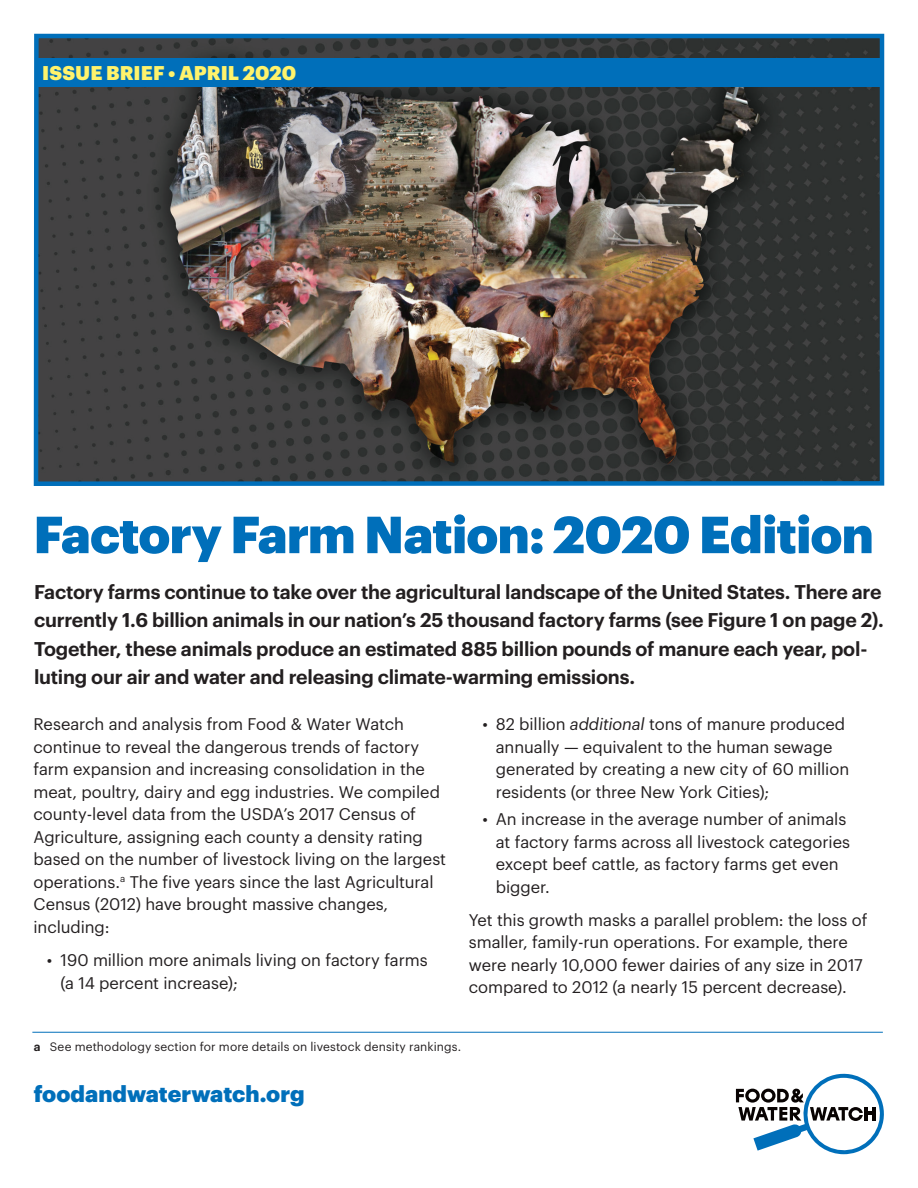
<style>
.page{position:relative;width:918px;height:1188px;background:#fff}
.page>*{position:absolute;margin:0;border:0;box-sizing:border-box;transform-origin:0 0}
.t1{font:900 51px "Graphik";letter-spacing:-.015em;color:#006fba}
.t2{font:900 22.5px "Graphik";color:#006fba}
.t3{font:600 19.5px/28.5px "Graphik";letter-spacing:-.01em;color:#231f20}
.t4{font:900 19.5px "Graphik";color:#fff36c}
.t5{font:16.5px/22.5px "Graphik";letter-spacing:-.005em;color:#231f20}
.t6{font:12px "Graphik";letter-spacing:.01em;color:#231f20}
.s1{font-style:italic}
.s2{font-weight:600}
</style>
<div class="page">
<img style="left:39px;top:39px;width:840px;height:442px">
<div style="left:34px;top:34px;width:850px;height:452px;border:4px solid #006fba"></div>
<div style="left:37px;top:58px;width:844px;height:28px;background:#006fba"></div>
<svg style="left:736px;top:1074px;width:148px;height:80px"></svg>
<hr style="left:32px;top:1032px;width:851px;height:1px;background:#006fba">
<p class="t4" style="left:42px;top:65px;width:256px">ISSUE BRIEF • APRIL 2020</p>
<h1 class="t1" style="left:33px;top:514px;width:842px">Factory Farm Nation: 2020 Edition</h1>
<p class="t3" style="left:34px;top:579px;width:851px">Factory farms continue to take over the agricultural landscape of the United States. There are currently 1.6 billion animals in our nation’s 25 thousand factory farms (see Figure 1 on page 2).<br>Together, these animals produce an estimated 885 billion pounds of manure each year, pol&shy;luting our air and water and releasing climate-warming emissions.</p>
<p class="t5" style="left:33px;top:714px;width:414px">Research and analysis from Food &amp; Water Watch continue to reveal the dangerous trends of factory farm expansion and increasing consolidation in the meat, poultry, dairy and egg industries. We compiled county-level data from the USDA’s 2017 Census of Agriculture, assigning each county a density rating based on the number of livestock living on the largest operations.<sup>a</sup> The five years since the last Agricultural Census (2012) have brought massive changes, including:</p>
<p class="t5" style="left:60px;top:950px;width:369px;text-indent:-14px">• 190 million more animals living on factory farms (a 14 percent increase);</p>
<p class="t5" style="left:496px;top:714px;width:355px;text-indent:-14px">• 82 billion <span class="s1">additional</span> tons of manure produced annually — equivalent to the human sewage generated by creating a new city of 60 million residents (or three New York Cities);</p>
<p class="t5" style="left:496px;top:809px;width:356px;text-indent:-14px">• An increase in the average number of animals at factory farms across all livestock categories except beef cattle, as factory farms get even bigger.</p>
<p class="t5" style="left:469px;top:910px;width:400px">Yet this growth masks a parallel problem: the loss of smaller, family-run operations. For example, there were nearly 10,000 fewer dairies of any size in 2017 compared to 2012 (a nearly 15 percent decrease).</p>
<p class="t6" style="left:34px;top:1042px;width:429px"><span class="s2">a</span> See methodology section for more details on livestock density rankings.</p>
<h2 class="t2" style="left:34px;top:1085px;width:272px">foodandwaterwatch.org</h2>
</div>
